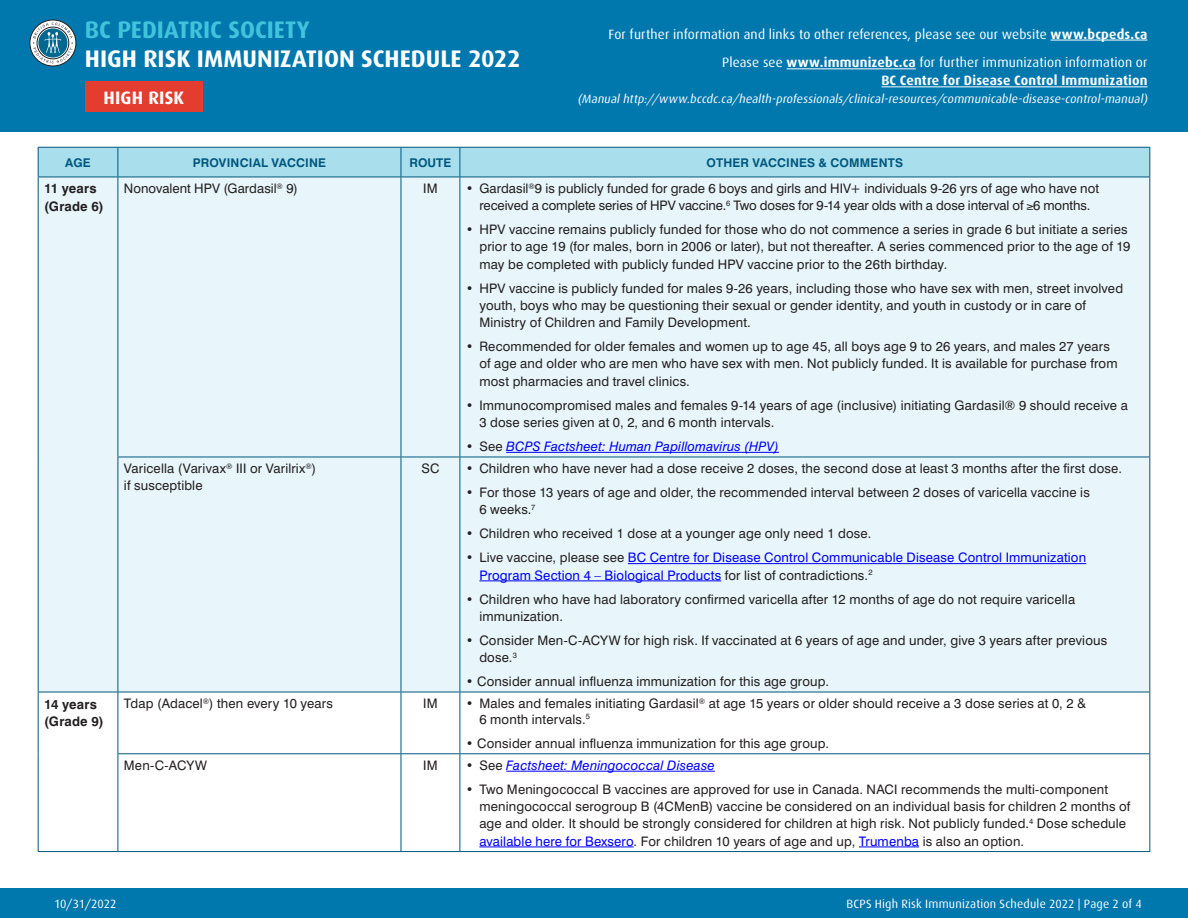
<style>
.page{position:relative;width:1188px;height:918px;background:#fff}
.page>*{position:absolute;margin:0;border:0;box-sizing:border-box;transform-origin:0 0}
.t1{font:700 24px/28.8px "Dax";color:#fff}
.t2{font:700 18px "Dax";letter-spacing:.01em;color:#fff}
.t3{font:700 13.5px/18px "Dax";letter-spacing:.01em;color:#fff;text-align:right}
.t4{font:13.5px "Dax";letter-spacing:.01em;color:#fff}
.t5{font:13.2px/17.2px "Swiss 721 BT";letter-spacing:.01em;color:#231f20}
.t6{font:13.2px/17.2px "Swiss 721 BT";letter-spacing:.01em;color:#00f}
.t7{font:italic 13.2px "Swiss 721 BT";letter-spacing:.01em;color:#00f}
.t8{font:700 13.2px "Swiss 721 BT";letter-spacing:.015em;color:#231f20}
.t9{font:italic 12px "Dax";color:#fff}
.t10{font:12px "Dax";letter-spacing:.015em;color:#fff}
.t11{font:700 12px "Swiss 721 BT";letter-spacing:.015em;color:#00577d}
.s1{color:#42c3dc}
.s2{font-weight:700}
.s3{font-weight:400}
.s4{font-style:normal;color:#231f20}
.s5{color:#231f20}
.s6{color:#00f}
</style>
<div class="page">
<div style="left:0;top:0;width:1188px;height:132px;background:#0078ae"></div>
<hr style="left:1050px;top:40px;width:98px;height:1px;background:#fff">
<hr style="left:787px;top:69px;width:129px;height:1px;background:#fff">
<hr style="left:881px;top:87px;width:267px;height:1px;background:#fff">
<div style="left:86px;top:82px;width:117px;height:30px;background:#e43d30"></div>
<svg style="left:30px;top:20px;width:46px;height:46px"></svg>
<div style="left:30px;top:20px;width:46px;height:46px;border:1px solid #231f20;border-radius:50%"></div>
<svg style="left:33px;top:22px;width:40px;height:41px;background:#76a2b4"></svg>
<div style="left:39px;top:178px;width:1110px;height:514px;background:#e8f6fb"></div>
<svg style="left:117px;top:693px;width:1032px;height:158px"></svg>
<hr style="left:38px;top:177px;width:1px;height:280px;background:#00577d">
<hr style="left:38px;top:457px;width:1px;height:235px;background:#00577d">
<hr style="left:118px;top:177px;width:1px;height:280px;background:#00577d">
<hr style="left:401px;top:177px;width:1px;height:280px;background:#00577d">
<hr style="left:460px;top:177px;width:1px;height:280px;background:#00577d">
<hr style="left:1149px;top:177px;width:1px;height:280px;background:#00577d">
<hr style="left:118px;top:457px;width:1px;height:235px;background:#00577d">
<hr style="left:401px;top:457px;width:1px;height:235px;background:#00577d">
<hr style="left:460px;top:457px;width:1px;height:235px;background:#00577d">
<hr style="left:1149px;top:457px;width:1px;height:235px;background:#00577d">
<hr style="left:118px;top:457px;width:283px;height:1px;background:#00577d">
<hr style="left:401px;top:457px;width:59px;height:1px;background:#00577d">
<hr style="left:460px;top:457px;width:690px;height:1px;background:#00577d">
<svg style="left:38px;top:147px;width:1112px;height:30px;background:#a0d7e7"></svg>
<hr style="left:38px;top:692px;width:1px;height:62px;background:#00577d">
<hr style="left:38px;top:754px;width:1px;height:97px;background:#00577d">
<hr style="left:38px;top:692px;width:80px;height:1px;background:#00577d">
<hr style="left:38px;top:177px;width:80px;height:1px;background:#00577d">
<hr style="left:38px;top:851px;width:80px;height:1px;background:#00577d">
<hr style="left:118px;top:692px;width:1px;height:61px;background:#00577d">
<hr style="left:118px;top:754px;width:1px;height:97px;background:#00577d">
<hr style="left:118px;top:692px;width:283px;height:1px;background:#00577d">
<hr style="left:401px;top:692px;width:59px;height:1px;background:#00577d">
<hr style="left:401px;top:692px;width:1px;height:61px;background:#00577d">
<hr style="left:401px;top:754px;width:1px;height:97px;background:#00577d">
<hr style="left:118px;top:177px;width:283px;height:1px;background:#00577d">
<hr style="left:401px;top:177px;width:59px;height:1px;background:#00577d">
<hr style="left:118px;top:753px;width:283px;height:1px;background:#00577d">
<hr style="left:401px;top:753px;width:59px;height:1px;background:#00577d">
<hr style="left:118px;top:851px;width:283px;height:1px;background:#00577d">
<hr style="left:401px;top:851px;width:59px;height:1px;background:#00577d">
<hr style="left:460px;top:692px;width:1px;height:61px;background:#00577d">
<hr style="left:460px;top:754px;width:1px;height:97px;background:#00577d">
<hr style="left:460px;top:692px;width:690px;height:1px;background:#00577d">
<hr style="left:1149px;top:692px;width:1px;height:61px;background:#00577d">
<hr style="left:1149px;top:754px;width:1px;height:97px;background:#00577d">
<hr style="left:460px;top:177px;width:690px;height:1px;background:#00577d">
<hr style="left:460px;top:753px;width:690px;height:1px;background:#00577d">
<hr style="left:460px;top:851px;width:690px;height:1px;background:#00577d">
<hr style="left:506px;top:452px;width:273px;height:1px;background:#00f">
<hr style="left:628px;top:563px;width:458px;height:1px;background:#00f">
<hr style="left:479px;top:581px;width:242px;height:1px;background:#00f">
<hr style="left:506px;top:771px;width:209px;height:1px;background:#00f">
<hr style="left:479px;top:847px;width:155px;height:1px;background:#00f">
<hr style="left:859px;top:847px;width:60px;height:1px;background:#00f">
<div style="left:0;top:888px;width:1188px;height:30px;background:#0078ae"></div>
<p class="t1" style="left:85px;top:16px;width:437px"><span class="s1">BC PEDIATRIC SOCIETY<br></span>HIGH RISK IMMUNIZATION SCHEDULE 2022</p>
<p class="t4" style="left:608px;top:27px;width:541px">For further information and links to other references, please see our website <span class="s2">www.bcpeds.ca</span></p>
<p class="t3" style="left:722px;top:54px;width:427px"><span class="s3">Please see</span> www.immunizebc.ca <span class="s3">for further immunization information or<br></span>BC Centre for Disease Control Immunization</p>
<p class="t2" style="left:103px;top:87px;width:82px">HIGH RISK</p>
<p class="t9" style="left:577px;top:93px;width:574px">(Manual http://www.bccdc.ca/health-professionals/clinical-resources/communicable-disease-control-manual)</p>
<p class="t11" style="left:65px;top:155px;width:27px">AGE</p>
<p class="t11" style="left:193px;top:155px;width:135px">PROVINCIAL VACCINE</p>
<p class="t11" style="left:410px;top:155px;width:43px">ROUTE</p>
<p class="t11" style="left:707px;top:155px;width:198px">OTHER VACCINES &amp; COMMENTS</p>
<p class="t8" style="left:44px;top:181px;width:54px">11 years</p>
<p class="t8" style="left:44px;top:198px;width:61px">(Grade 6)</p>
<p class="t5" style="left:124px;top:180px;width:175px">Nonovalent HPV (Gardasil<sup>®</sup> 9)</p>
<p class="t5" style="left:423px;top:180px;width:16px">IM</p>
<p class="t5" style="left:466px;top:180px;width:635px;text-align:center">• Gardasil<sup>®</sup>9 is publicly funded for grade 6 boys and girls and HIV+ individuals 9-26 yrs of age who have not received a complete series of HPV vaccine.<sup>6</sup> Two doses for 9-14 year olds with a dose interval of ≥6 months.</p>
<p class="t5" style="left:479px;top:221px;width:653px;text-indent:-14px">• HPV vaccine remains publicly funded for those who do not commence a series in grade 6 but initiate a series prior to age 19 (for males, born in 2006 or later), but not thereafter. A series commenced prior to the age of 19 may be completed with publicly funded HPV vaccine prior to the 26th birthday.</p>
<p class="t5" style="left:479px;top:279px;width:645px;text-indent:-14px">• HPV vaccine is publicly funded for males 9-26 years, including those who have sex with men, street involved youth, boys who may be questioning their sexual or gender identity, and youth in custody or in care of<br>Ministry of Children and Family Development.</p>
<p class="t5" style="left:479px;top:338px;width:640px;text-indent:-14px">• Recommended for older females and women up to age 45, all boys age 9 to 26 years, and males 27 years of age and older who are men who have sex with men. Not publicly funded. It is available for purchase from most pharmacies and travel clinics.</p>
<p class="t5" style="left:479px;top:396px;width:650px;text-indent:-14px">• Immunocompromised males and females 9-14 years of age (inclusive) initiating Gardasil® 9 should receive a<br>3 dose series given at 0, 2, and 6 month intervals.</p>
<p class="t7" style="left:466px;top:438px;width:315px"><span class="s4">• See</span> BCPS Factsheet: Human Papillomavirus (HPV)</p>
<p class="t5" style="left:124px;top:460px;width:194px">Varicella (Varivax<sup>®</sup> III or Varilrix<sup>®</sup>) if susceptible</p>
<p class="t5" style="left:421px;top:460px;width:19px">SC</p>
<p class="t5" style="left:466px;top:460px;width:658px">• Children who have never had a dose receive 2 doses, the second dose at least 3 months after the first dose.</p>
<p class="t5" style="left:479px;top:484px;width:612px;text-indent:-14px">• For those 13 years of age and older, the recommended interval between 2 doses of varicella vaccine is<br>6 weeks.<sup>7</sup></p>
<p class="t5" style="left:466px;top:525px;width:407px">• Children who received 1 dose at a younger age only need 1 dose.</p>
<p class="t6" style="left:479px;top:549px;width:608px;text-indent:-14px"><span class="s5">• Live vaccine, please see</span> BC Centre for Disease Control Communicable Disease Control Immunization<br>Program Section 4 – Biological Products <span class="s5">for list of contradictions.</span><sup>2</sup></p>
<p class="t5" style="left:479px;top:590px;width:597px;text-indent:-14px">• Children who have had laboratory confirmed varicella after 12 months of age do not require varicella immunization.</p>
<p class="t5" style="left:479px;top:631px;width:629px;text-indent:-14px">• Consider Men-C-ACYW for high risk. If vaccinated at 6 years of age and under, give 3 years after previous dose.<sup>3</sup></p>
<p class="t5" style="left:466px;top:673px;width:365px">• Consider annual influenza immunization for this age group.</p>
<p class="t8" style="left:44px;top:696px;width:54px">14 years</p>
<p class="t8" style="left:44px;top:713px;width:61px">(Grade 9)</p>
<p class="t5" style="left:124px;top:695px;width:211px">Tdap (Adacel<sup>®</sup>) then every 10 years</p>
<p class="t5" style="left:423px;top:695px;width:16px">IM</p>
<p class="t5" style="left:479px;top:695px;width:608px;line-height:15.8px;text-indent:-14px">• Males and females initiating Gardasil<sup>®</sup> at age 15 years or older should receive a 3 dose series at 0, 2 &amp;<br>6 month intervals.<sup>5</sup></p>
<p class="t5" style="left:466px;top:734px;width:365px">• Consider annual influenza immunization for this age group.</p>
<p class="t5" style="left:124px;top:756px;width:85px">Men-C-ACYW</p>
<p class="t5" style="left:423px;top:756px;width:16px">IM</p>
<p class="t7" style="left:466px;top:757px;width:250px"><span class="s4">• See</span> Factsheet: Meningococcal Disease</p>
<p class="t5" style="left:479px;top:780px;width:653px;text-indent:-14px">• Two Meningococcal B vaccines are approved for use in Canada. NACI recommends the multi-component meningococcal serogroup B (4CMenB) vaccine be considered on an individual basis for children 2 months of age and older. It should be strongly considered for children at high risk. Not publicly funded.<sup>4</sup> Dose schedule <span class="s6">available here for Bexsero</span>. For children 10 years of age and up, <span class="s6">Trumenba</span> is also an option.</p>
<p class="t10" style="left:54px;top:897px;width:64px">10/31/2022</p>
<p class="t10" style="left:1113px;top:897px;width:8px">1</p>
<p class="t10" style="left:846px;top:897px;width:297px">BCPS High Risk Immunization Schedule 2022 | Page 2 of 4</p>
</div>
